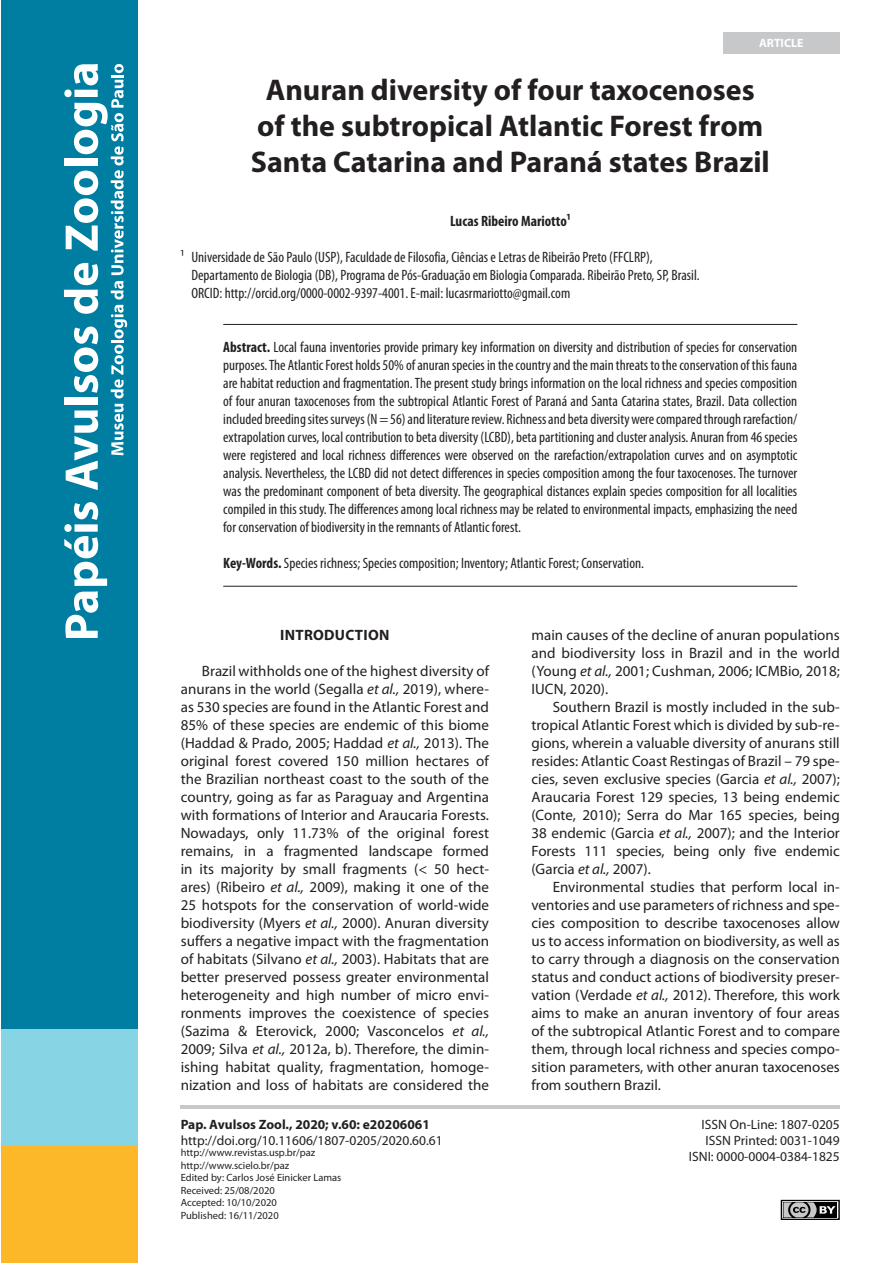
<style>
.page{position:relative;width:893px;height:1263px;background:#fff}
.page>*{position:absolute;margin:0;border:0;box-sizing:border-box;transform-origin:0 0}
.Nome_do_Trabalho{font:700 30px/36px "Myriad Pro";color:#231f20;text-align:center}
.t1{font:15px/18px "Myriad Pro";color:#231f20;text-align:justify}
.Abstract{font:condensed 15px/18px "Myriad Pro";color:#231f20;text-align:justify}
.Endereço_s{font:condensed 15px/18px "Myriad Pro";color:#231f20}
.Key-Words{font:condensed 15px "Myriad Pro";color:#231f20}
.Autor_es{font:700 condensed 15px "Myriad Pro";color:#231f20}
.Título_1{font:700 15px "Myriad Pro";letter-spacing:.02em;color:#231f20}
.t2{font:13.5px/16.2px "Myriad Pro";color:#231f20;text-align:right}
.t3{font:700 13.5px "Myriad Pro";color:#231f20}
.t4{font:700 12px "Myriad Pro";color:#fff}
.t5{font:10.5px/12.6px "Myriad Pro";color:#231f20}
.s1{font-weight:700}
.s2{font-style:italic}
</style>
<div class="page">
<hr style="left:223px;top:324px;width:574px;height:1px;background:#231f20">
<hr style="left:223px;top:586px;width:574px;height:1px;background:#231f20">
<hr style="left:181px;top:1106px;width:659px;height:3px;background:#c7c8ca">
<div style="left:723px;top:32px;width:117px;height:21px;background:#c7c8ca"></div>
<div style="left:781px;top:1200px;width:59px;height:20px;border:1px solid #000"></div>
<div style="left:783px;top:1202px;width:54px;height:15px;background:#000"></div>
<svg style="left:783px;top:1202px;width:52px;height:15px"></svg>
<div style="left:1px;top:0;width:137px;height:1029px;background:#007ea2"></div>
<div style="left:1px;top:1029px;width:137px;height:117px;background:#87d4e5"></div>
<div style="left:1px;top:1146px;width:137px;height:117px;background:#fcb828"></div>
<svg style="left:111px;top:404px;width:13px;height:51px"></svg>
<svg style="left:64px;top:502px;width:43px;height:136px"></svg>
<svg style="left:66px;top:410px;width:32px;height:80px"></svg>
<div style="left:64px;top:397px;width:34px;height:8px;background:#fff"></div>
<svg style="left:64px;top:64px;width:63px;height:334px"></svg>
<p class="t4" style="left:759px;top:35px;width:46px">ARTICLE</p>
<p class="Nome_do_Trabalho" style="left:251px;top:71px;width:521px">Anuran diversity of four taxocenoses of the subtropical Atlantic Forest from<br>Santa Catarina and Paraná states Brazil</p>
<p class="Autor_es" style="left:450px;top:211px;width:122px">Lucas Ribeiro Mariotto¹</p>
<p class="Endereço_s" style="left:191px;top:248px;width:510px;text-indent:-11px">¹ Universidade de São Paulo (USP), Faculdade de Filosofia, Ciências e Letras de Ribeirão Preto (FFCLRP),<br>Departamento de Biologia (DB), Programa de Pós-Graduação em Biologia Comparada. Ribeirão Preto, SP, Brasil.<br>ORCID: http://orcid.org/0000-0002-9397-4001. E‑mail: lucasrmariotto@gmail.com</p>
<p class="Abstract" style="left:223px;top:338px;width:576px"><span class="s1">Abstract.</span> Local fauna inventories provide primary key information on diversity and distribution of species for conservation purposes. The Atlantic Forest holds 50% of anuran species in the country and the main threats to the conservation of this fauna are habitat reduction and fragmentation. The present study brings information on the local richness and species composition of four anuran taxocenoses from the subtropical Atlantic Forest of Paraná and Santa Catarina states, Brazil. Data collection included breeding sites surveys (N = 56) and literature review. Richness and beta diversity were compared through rarefaction/ extrapolation curves, local contribution to beta diversity (LCBD), beta partitioning and cluster analysis. Anuran from 46 species were registered and local richness differences were observed on the rarefaction/extrapolation curves and on asymptotic analysis. Nevertheless, the LCBD did not detect differences in species composition among the four taxocenoses. The turnover was the predominant component of beta diversity. The geographical distances explain species composition for all localities compiled in this study. The differences among local richness may be related to environmental impacts, emphasizing the need for conservation of biodiversity in the remnants of Atlantic forest.</p>
<p class="Key-Words" style="left:223px;top:554px;width:422px"><span class="s1">Key-Words.</span> Species richness; Species composition; Inventory; Atlantic Forest; Conservation.</p>
<p class="Título_1" style="left:280px;top:625px;width:111px">INTRODUCTION</p>
<p class="t1" style="left:181px;top:662px;width:310px;text-indent:21px">Brazil withholds one of the highest diversity of anurans in the world (Segalla <span class="s2">et al.,</span> 2019), where&shy;as 530 species are found in the Atlantic Forest and 85% of these species are endemic of this biome (Haddad &amp; Prado, 2005; Haddad <span class="s2">et al.,</span> 2013). The original forest covered 150 million hectares of the Brazilian northeast coast to the south of the country, going as far as Paraguay and Argentina with formations of Interior and Araucaria Forests.<br>Nowadays, only 11.73% of the original forest remains, in a fragmented landscape formed in its majority by small fragments (&lt; 50 hect&shy;ares) (Ribeiro <span class="s2">et al.,</span> 2009), making it one of the 25 hotspots for the conservation of world-wide biodiversity (Myers <span class="s2">et al.,</span> 2000). Anuran diversity suffers a negative impact with the fragmentation of habitats (Silvano <span class="s2">et al.,</span> 2003). Habitats that are better preserved possess greater environmental heterogeneity and high number of micro envi&shy;ronments improves the coexistence of species (Sazima &amp; Eterovick, 2000; Vasconcelos <span class="s2">et al., </span>2009; Silva <span class="s2">et al.,</span> 2012a, b). Therefore, the dimin&shy;ishing habitat quality, fragmentation, homoge&shy;nization and loss of habitats are considered the</p>
<p class="t3" style="left:181px;top:1115px;width:251px">Pap. Avulsos Zool., 2020; v.60: e20206061</p>
<p class="t2" style="left:181px;top:1132px;width:264px">http://doi.org/10.11606/1807-0205/2020.60.61</p>
<p class="t5" style="left:181px;top:1146px;width:162px">http://www.revistas.usp.br/paz http://www.scielo.br/paz<br>Edited by: Carlos José Einicker Lamas<br>Received: 25/08/2020<br>Accepted: 10/10/2020<br>Published: 16/11/2020</p>
<p class="t1" style="left:531px;top:626px;width:310px">main causes of the decline of anuran populations and biodiversity loss in Brazil and in the world (Young <span class="s2">et al.,</span> 2001; Cushman, 2006; ICMBio, 2018; IUCN, 2020).</p>
<p class="t1" style="left:531px;top:698px;width:310px;text-indent:21px">Southern Brazil is mostly included in the sub&shy;tropical Atlantic Forest which is divided by sub-re&shy;gions, wherein a valuable diversity of anurans still resides: Atlantic Coast Restingas of Brazil – 79 spe&shy;cies, seven exclusive species (Garcia <span class="s2">et al.,</span> 2007); Araucaria Forest 129 species, 13 being endemic (Conte, 2010); Serra do Mar 165 species, being 38 endemic (Garcia <span class="s2">et al.,</span> 2007); and the Interior Forests 111 species, being only five endemic (Garcia <span class="s2">et al.,</span> 2007).</p>
<p class="t1" style="left:531px;top:878px;width:310px;text-indent:21px">Environmental studies that perform local in&shy;ventories and use parameters of richness and spe&shy;cies composition to describe taxocenoses allow us to access information on biodiversity, as well as to carry through a diagnosis on the conservation status and conduct actions of biodiversity preser&shy;vation (Verdade <span class="s2">et al.,</span> 2012). Therefore, this work aims to make an anuran inventory of four areas of the subtropical Atlantic Forest and to compare them, through local richness and species compo&shy;sition parameters, with other anuran taxocenoses from southern Brazil.</p>
<p class="t2" style="left:689px;top:1116px;width:152px">ISSN On-Line: 1807-0205<br>ISSN Printed: 0031-1049<br>ISNI: 0000-0004-0384-1825</p>
</div>
